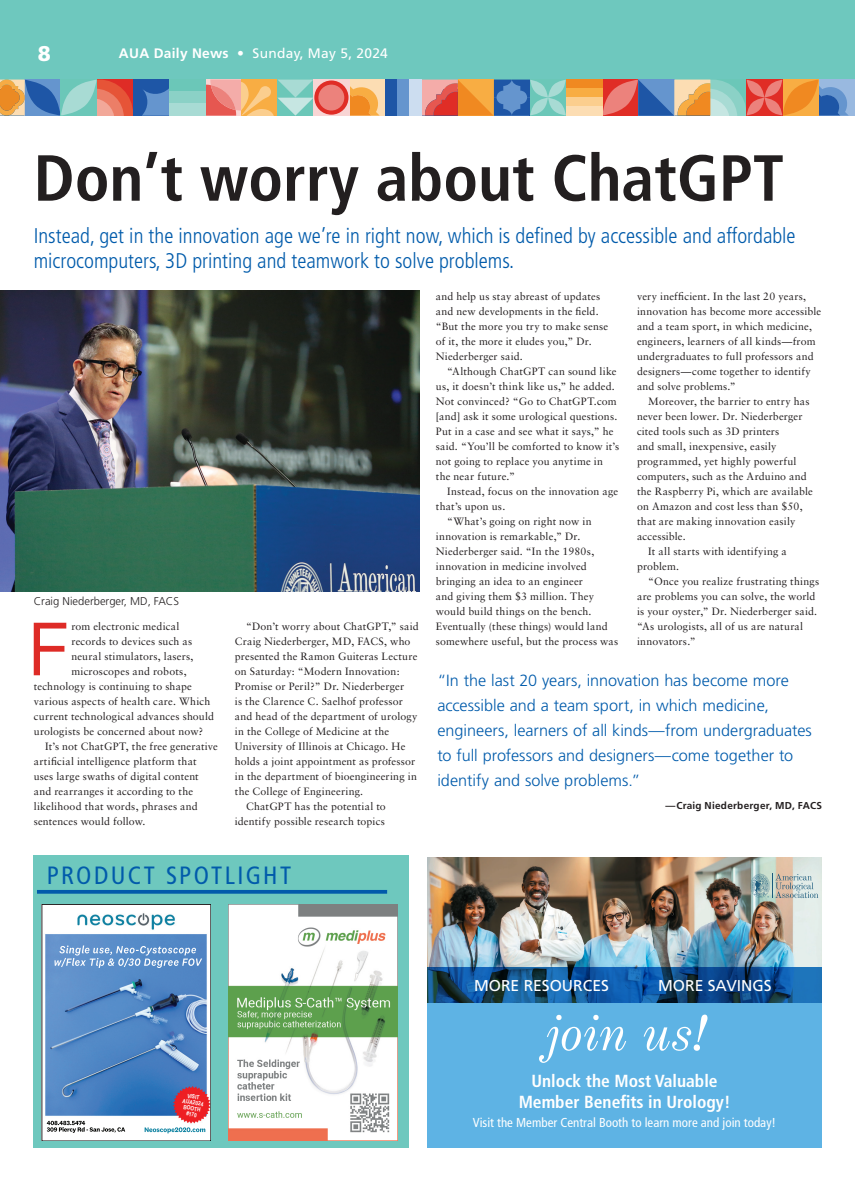
<style>
.page{position:relative;width:855px;height:1193px;background:#fff}
.page>*{position:absolute;margin:0;border:0;box-sizing:border-box;transform-origin:0 0}
.Body_first_para{font:74.12px "Avenir";color:#de2b26}
.Hed{font:700 condensed 65px "Frutiger LT Std";color:#231f20}
.t1{font:italic 51.25px "Old Standard TT";letter-spacing:-.015em;color:#fff}
.t2{font:condensed 25px "Frutiger LT Std";letter-spacing:.095em;color:#015bab}
.Deck_22{font:300 condensed 21.25px/25px "Frutiger LT Std";color:#015bab}
.t3{font:900 21.25px "Frutiger LT Std";color:#fff}
.t4{font:700 condensed 17.5px/21px "Frutiger LT Pro";color:#fff;text-align:center}
.pull_quote{font:300 16.25px/25px "Frutiger LT Std";color:#015bab}
.t5{font:15.62px "Frutiger LT Pro";color:#fff}
.t6{font:13.75px "Frutiger LT Std";letter-spacing:.02em;color:#fff}
.t7{font:condensed 13px "Frutiger LT Pro";color:#fff}
.t8{font:300 11.25px "Frutiger LT Std";color:#231f20}
.Body{font:10.62px/15px "Sabon LT Std";letter-spacing:.015em;color:#231f20}
.Body_first_para-2{font:10.62px "Sabon LT Std";letter-spacing:.015em;color:#231f20}
.Pull_quote_attributi{font:700 10px "Frutiger LT Std";letter-spacing:.025em;color:#231f20}
.t9{font:700 5.88px/5.9px "Arial Narrow";color:#fff;text-align:center}
.s1{font-weight:700}
</style>
<div class="page">
<div style="left:0;top:0;width:855px;height:87px;background:#6ec8be"></div>
<svg style="left:0;top:80px;width:133px;height:36px"></svg>
<div style="left:133px;top:80px;width:36px;height:36px;background:#1e56a6"></div>
<svg style="left:142px;top:88px;width:27px;height:28px"></svg>
<div style="left:169px;top:80px;width:36px;height:12px;background:#6bc7b8"></div>
<div style="left:169px;top:92px;width:36px;height:12px;background:#8bd1c6"></div>
<div style="left:169px;top:104px;width:36px;height:12px;background:#a8dbd4"></div>
<div style="left:350px;top:80px;width:36px;height:36px;background:#fcddb3"></div>
<svg style="left:350px;top:86px;width:30px;height:30px"></svg>
<div style="left:386px;top:80px;width:12px;height:36px;background:#1e56a6"></div>
<div style="left:398px;top:80px;width:12px;height:36px;background:#6595ce"></div>
<div style="left:410px;top:80px;width:12px;height:36px;background:#ccddf0"></div>
<svg style="left:205px;top:80px;width:108px;height:36px"></svg>
<div style="left:313px;top:80px;width:37px;height:36px;background:#f8d5d4"></div>
<svg style="left:314px;top:80px;width:35px;height:35px"></svg>
<div style="left:318px;top:85px;width:26px;height:25px;background:#ec827c;border-radius:50%"></div>
<svg style="left:422px;top:80px;width:144px;height:36px"></svg>
<div style="left:819px;top:80px;width:36px;height:36px;background:#99b9e0"></div>
<svg style="left:602px;top:80px;width:247px;height:36px"></svg>
<div style="left:566px;top:80px;width:36px;height:9px;background:#f08921"></div>
<div style="left:566px;top:88px;width:36px;height:9px;background:#f8ad43"></div>
<div style="left:566px;top:97px;width:36px;height:9px;background:#fbce8e"></div>
<div style="left:566px;top:106px;width:36px;height:10px;background:#fcddb3"></div>
<div style="left:34px;top:855px;width:375px;height:293px;background:#6ec8be"></div>
<hr style="left:37px;top:890px;width:350px;height:3px;background:#015bab">
<img style="left:44px;top:906px;width:165px;height:232px">
<img style="left:59px;top:945px;width:137px;height:10px">
<img style="left:145px;top:1127px;width:60px;height:6px">
<img style="left:47px;top:1120px;width:38px;height:11px">
<svg style="left:180px;top:1093px;width:25px;height:23px"></svg>
<img style="left:229px;top:904px;width:168px;height:236px">
<img style="left:428px;top:858px;width:394px;height:109px">
<div style="left:428px;top:967px;width:394px;height:181px;background:#5eb3e4"></div>
<svg style="left:428px;top:967px;width:394px;height:35px"></svg>
<svg style="left:751px;top:873px;width:67px;height:25px"></svg>
<img style="left:0;top:290px;width:419px;height:301px">
<h3 class="t3" style="left:38px;top:41px;width:15px">8</h3>
<p class="t6" style="left:119px;top:45px;width:270px"><span class="s1">AUA Daily News</span> • Sunday, May 5, 2024</p>
<p class="Hed" style="left:34px;top:140px;width:752px">Don’t worry about ChatGPT</p>
<p class="Deck_22" style="left:34px;top:223px;width:763px">Instead, get in the innovation age we’re in right now, which is defined by accessible and affordable microcomputers, 3D printing and teamwork to solve problems.</p>
<p class="t8" style="left:34px;top:595px;width:147px">Craig Niederberger, MD, FACS</p>
<p class="Body_first_para" style="left:27px;top:590px;width:43px">F</p>
<p class="Body_first_para-2" style="left:71px;top:620px;width:110px">rom electronic medical</p>
<p class="Body_first_para-2" style="left:71px;top:635px;width:122px">records to devices such as</p>
<p class="Body_first_para-2" style="left:71px;top:650px;width:124px">neural stimulators, lasers,</p>
<p class="Body_first_para-2" style="left:71px;top:665px;width:117px">microscopes and robots,</p>
<p class="Body_first_para-2" style="left:34px;top:680px;width:160px">technology is continuing to shape</p>
<p class="Body_first_para-2" style="left:34px;top:695px;width:178px">various aspects of health care. Which</p>
<p class="Body_first_para-2" style="left:34px;top:710px;width:182px">current technological advances should</p>
<p class="Body_first_para-2" style="left:34px;top:725px;width:171px">urologists be concerned about now?</p>
<p class="Body" style="left:34px;top:739px;width:186px;text-indent:11px">It’s not ChatGPT, the free generative artificial intelligence platform that uses large swaths of digital content and rearranges it according to the likelihood that words, phrases and sentences would follow.</p>
<p class="Body" style="left:235px;top:619px;width:185px;text-indent:11px">“Don’t worry about ChatGPT,” said Craig Niederberger, MD, FACS, who presented the Ramon Guiteras Lecture on Saturday: “Modern Innovation:<br>Promise or Peril?” Dr. Niederberger<br>is the Clarence C. Saelhof professor and head of the department of urology in the College of Medicine at the University of Illinois at Chicago. He holds a joint appointment as professor in the department of bioengineering in the College of Engineering.</p>
<p class="Body" style="left:235px;top:799px;width:153px;text-align:right">ChatGPT has the potential to identify possible research topics</p>
<p class="t2" style="left:47px;top:860px;width:246px">PRODUCT SPOTLIGHT</p>
<p class="Body" style="left:436px;top:289px;width:174px">and help us stay abreast of updates and new developments in the field. “But the more you try to make sense of it, the more it eludes you,” Dr.<br>Niederberger said.</p>
<p class="Body" style="left:436px;top:364px;width:185px;text-indent:11px">“Although ChatGPT can sound like us, it doesn’t think like us,” he added.<br>Not convinced? “Go to ChatGPT.com [and] ask it some urological questions.<br>Put in a case and see what it says,” he said. “You’ll be comforted to know it’s not going to replace you anytime in the near future.”</p>
<p class="Body" style="left:436px;top:484px;width:184px;text-indent:11px">Instead, focus on the innovation age that’s upon us.</p>
<p class="Body" style="left:436px;top:514px;width:184px;text-indent:11px">“What’s going on right now in innovation is remarkable,” Dr.<br>Niederberger said. “In the 1980s, innovation in medicine involved bringing an idea to an engineer<br>and giving them $3 million. They would build things on the bench.<br>Eventually (these things) would land somewhere useful, but the process was</p>
<p class="Body" style="left:637px;top:289px;width:186px">very inefficient. In the last 20 years, innovation has become more accessible and a team sport, in which medicine, engineers, learners of all kinds—from undergraduates to full professors and designers—come together to identify and solve problems.”</p>
<p class="Body" style="left:637px;top:394px;width:178px;text-indent:11px">Moreover, the barrier to entry has never been lower. Dr. Niederberger cited tools such as 3D printers<br>and small, inexpensive, easily programmed, yet highly powerful computers, such as the Arduino and the Raspberry Pi, which are available on Amazon and cost less than $50, that are making innovation easily accessible.</p>
<p class="Body" style="left:637px;top:544px;width:151px;text-indent:11px">It all starts with identifying a problem.</p>
<p class="Body" style="left:637px;top:574px;width:184px;text-indent:11px">“Once you realize frustrating things are problems you can solve, the world is your oyster,” Dr. Niederberger said. “As urologists, all of us are natural innovators.”</p>
<p class="pull_quote" style="left:437px;top:668px;width:376px">“In the last 20 years, innovation has become more accessible and a team sport, in which medicine, engineers, learners of all kinds—from undergraduates to full professors and designers—come together to identify and solve problems.”</p>
<p class="Pull_quote_attributi" style="left:666px;top:799px;width:158px">—Craig Niederberger, MD, FACS</p>
<p class="t9" style="left:184px;top:1091px;width:23px;rotate:10deg">VISIT<br>AUA2024<br>BOOTH #170</p>
<p class="t5" style="left:474px;top:975px;width:136px">MORE RESOURCES</p>
<p class="t5" style="left:658px;top:975px;width:115px">MORE SAVINGS</p>
<p class="t1" style="left:544px;top:993px;width:163px">join us!</p>
<p class="t4" style="left:519px;top:1070px;width:213px">Unlock the Most Valuable<br>Member Benefits in Urology!</p>
<p class="t7" style="left:473px;top:1114px;width:305px">Visit the Member Central Booth to learn more and join today!</p>
</div>
